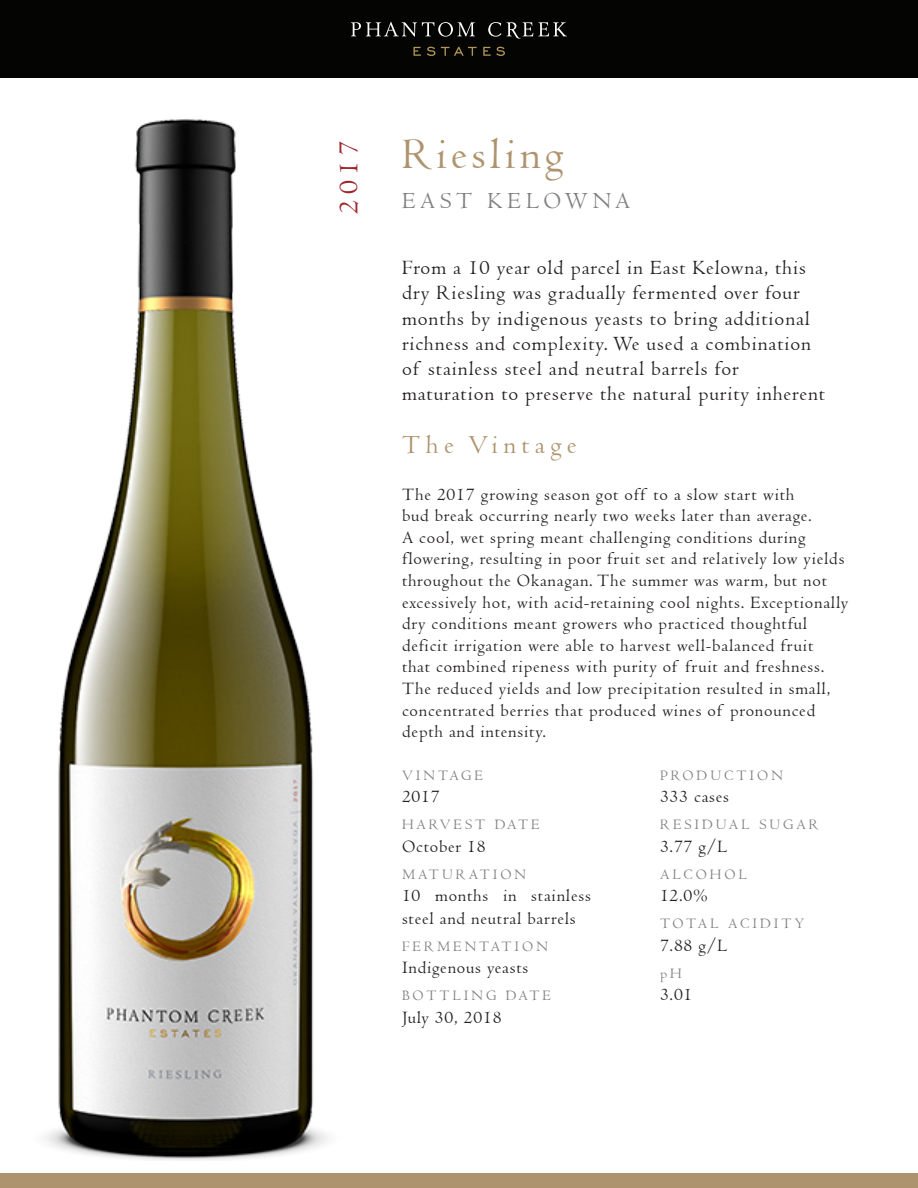
<style>
.page{position:relative;width:918px;height:1188px;background:#fff}
.page>*{position:absolute;margin:0;border:0;box-sizing:border-box;transform-origin:0 0}
.t1{font:45px "Centaur";letter-spacing:.09em;color:#ae946e}
.t2{font:28.5px "Centaur";color:#9f252a}
.t3{font:27px "Centaur";letter-spacing:.2em;color:#ae946e}
.t4{font:24px "Centaur";letter-spacing:.2em;color:#7f8080}
.t5{font:21px/25.2px "Centaur";letter-spacing:.045em;color:#231f20}
.t6{font:18px/21.6px "Centaur";letter-spacing:.045em;color:#231f20}
.t7{font:15px "Centaur";letter-spacing:.2em;color:#7f8080}
</style>
<div class="page">
<div style="left:0;top:0;width:918px;height:78px;background:#040503"></div>
<svg style="left:351px;top:22px;width:124px;height:15px"></svg>
<svg style="left:488px;top:22px;width:13px;height:15px"></svg>
<svg style="left:507px;top:22px;width:60px;height:17px"></svg>
<svg style="left:413px;top:47px;width:8px;height:9px"></svg>
<svg style="left:427px;top:47px;width:8px;height:9px"></svg>
<svg style="left:441px;top:47px;width:36px;height:9px"></svg>
<svg style="left:483px;top:47px;width:22px;height:9px"></svg>
<div style="left:0;top:1173px;width:918px;height:15px;background:#ad946e"></div>
<img style="left:45px;top:119px;width:283px;height:1042px">
<p class="t2" style="left:332px;top:214px;width:74px;rotate:-90deg">2017</p>
<p class="t1" style="left:402px;top:127px;width:163px">Riesling</p>
<p class="t4" style="left:402px;top:186px;width:230px">EAST KELOWNA</p>
<p class="t5" style="left:402px;top:255px;width:424px">From a 10 year old parcel in East Kelowna, this dry Riesling was gradually fermented over four months by indigenous yeasts to bring additional richness and complexity. We used a combination of stainless steel and neutral barrels for maturation to preserve the natural purity inherent</p>
<p class="t3" style="left:402px;top:429px;width:176px">The Vintage</p>
<p class="t6" style="left:402px;top:483px;width:448px">The 2017 growing season got off to a slow start with<br>bud break occurring nearly two weeks later than average.<br>A cool, wet spring meant challenging conditions during flowering, resulting in poor fruit set and relatively low yields throughout the Okanagan. The summer was warm, but not excessively hot, with acid-retaining cool nights. Exceptionally dry conditions meant growers who practiced thoughtful deficit irrigation were able to harvest well-balanced fruit<br>that combined ripeness with purity of fruit and freshness.<br>The reduced yields and low precipitation resulted in small, concentrated berries that produced wines of pronounced depth and intensity.</p>
<p class="t7" style="left:402px;top:766px;width:82px">VINTAGE</p>
<p class="t6" style="left:402px;top:786px;width:39px">2017</p>
<p class="t7" style="left:402px;top:816px;width:139px">HARVEST DATE</p>
<p class="t6" style="left:402px;top:835px;width:85px">October 18</p>
<p class="t7" style="left:402px;top:865px;width:126px">MATURATION</p>
<p class="t6" style="left:402px;top:884px;width:190px;line-height:22.5px">10 months in stainless steel and neutral barrels</p>
<p class="t7" style="left:402px;top:937px;width:147px">FERMENTATION</p>
<p class="t6" style="left:402px;top:957px;width:128px">Indigenous yeasts</p>
<p class="t7" style="left:402px;top:987px;width:150px">BOTTLING DATE</p>
<p class="t6" style="left:402px;top:1006px;width:101px">July 30, 2018</p>
<p class="t7" style="left:660px;top:766px;width:124px">PRODUCTION</p>
<p class="t6" style="left:660px;top:786px;width:71px">333 cases</p>
<p class="t7" style="left:660px;top:816px;width:160px">RESIDUAL SUGAR</p>
<p class="t6" style="left:660px;top:835px;width:69px">3.77 g/L</p>
<p class="t7" style="left:660px;top:865px;width:88px">ALCOHOL</p>
<p class="t6" style="left:660px;top:885px;width:49px">12.0%</p>
<p class="t7" style="left:660px;top:915px;width:146px">TOTAL ACIDITY</p>
<p class="t6" style="left:660px;top:934px;width:69px">7.88 g/L</p>
<p class="t7" style="left:660px;top:964px;width:23px">pH</p>
<p class="t6" style="left:660px;top:984px;width:34px">3.01</p>
</div>
